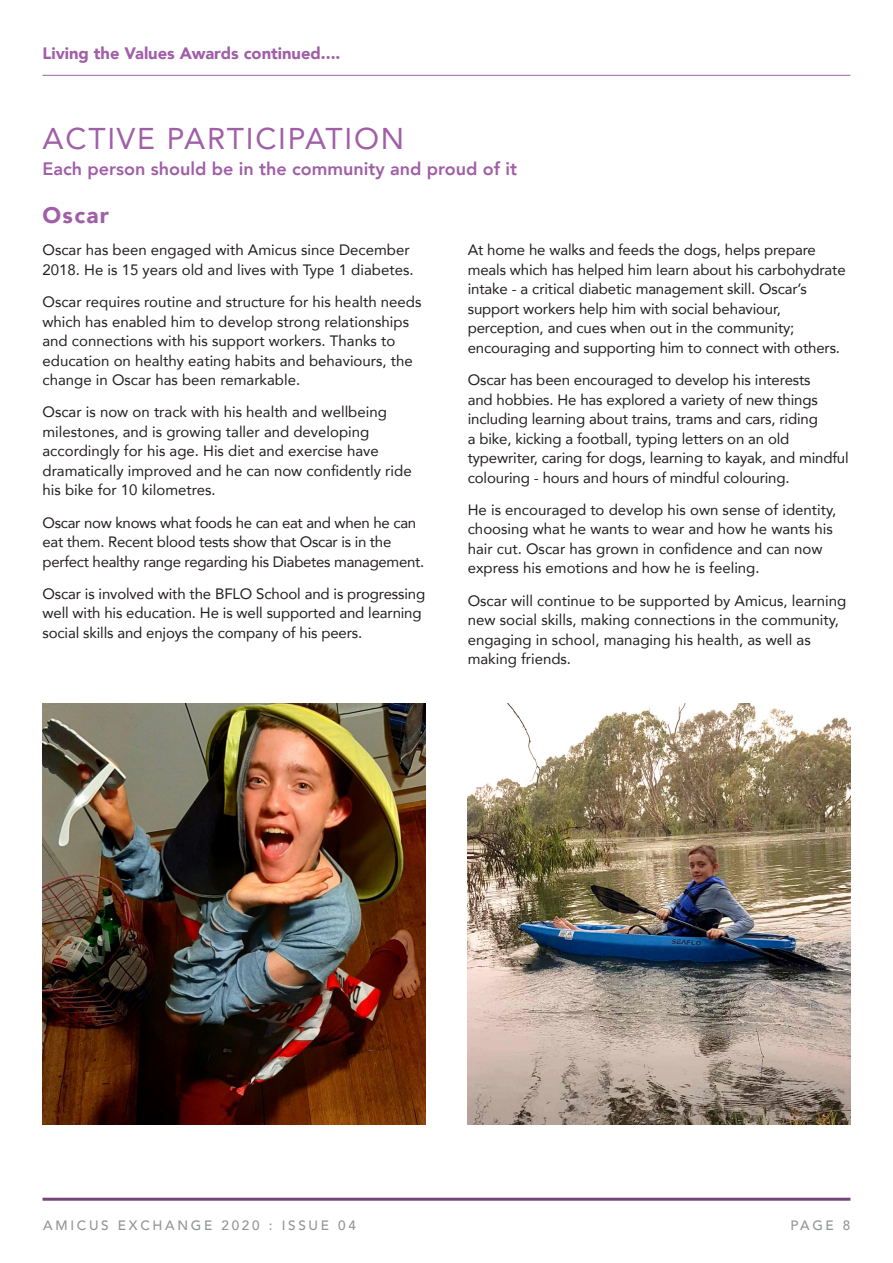
<style>
.page{position:relative;width:893px;height:1263px;background:#fff}
.page>*{position:absolute;margin:0;border:0;box-sizing:border-box;transform-origin:0 0}
.t1{font:30px "Avenir";letter-spacing:.06em;color:#a05fa7}
.t2{font:900 22.5px "Avenir";letter-spacing:.06em;color:#a05fa7}
.t3{font:800 18px "Avenir";color:#a05fa7}
.t4{font:900 16.5px "Avenir";color:#a05fa7}
.t5{font:15px/19.5px "Avenir";letter-spacing:-.01em;color:#231f20}
.t6{font:500 13.5px "Avenir";letter-spacing:.2em;color:#939598}
</style>
<div class="page">
<hr style="left:43px;top:1198px;width:807px;height:3px;background:#77437b">
<img style="left:468px;top:704px;width:382px;height:421px">
<img style="left:43px;top:704px;width:382px;height:421px">
<hr style="left:43px;top:75px;width:807px;height:1px;background:#a05fa7">
<p class="t4" style="left:43px;top:39px;width:299px">Living the Values Awards continued....</p>
<p class="t1" style="left:43px;top:114px;width:363px">ACTIVE PARTICIPATION</p>
<p class="t3" style="left:43px;top:154px;width:476px">Each person should be in the community and proud of it</p>
<p class="t2" style="left:43px;top:196px;width:68px">Oscar</p>
<p class="t5" style="left:43px;top:240px;width:373px">Oscar has been engaged with Amicus since December<br>2018. He is 15 years old and lives with Type 1 diabetes.</p>
<p class="t5" style="left:43px;top:292px;width:380px">Oscar requires routine and structure for his health needs which has enabled him to develop strong relationships and connections with his support workers. Thanks to education on healthy eating habits and behaviours, the change in Oscar has been remarkable.</p>
<p class="t5" style="left:43px;top:402px;width:371px">Oscar is now on track with his health and wellbeing milestones, and is growing taller and developing accordingly for his age. His diet and exercise have dramatically improved and he can now confidently ride his bike for 10 kilometres.</p>
<p class="t5" style="left:43px;top:512px;width:383px">Oscar now knows what foods he can eat and when he can eat them. Recent blood tests show that Oscar is in the perfect healthy range regarding his Diabetes management.</p>
<p class="t5" style="left:43px;top:583px;width:384px">Oscar is involved with the BFLO School and is progressing well with his education. He is well supported and learning social skills and enjoys the company of his peers.</p>
<p class="t5" style="left:468px;top:240px;width:379px">At home he walks and feeds the dogs, helps prepare meals which has helped him learn about his carbohydrate intake - a critical diabetic management skill. Oscar’s support workers help him with social behaviour, perception, and cues when out in the community; encouraging and supporting him to connect with others.</p>
<p class="t5" style="left:468px;top:370px;width:382px">Oscar has been encouraged to develop his interests<br>and hobbies. He has explored a variety of new things including learning about trains, trams and cars, riding<br>a bike, kicking a football, typing letters on an old typewriter, caring for dogs, learning to kayak, and mindful colouring - hours and hours of mindful colouring.</p>
<p class="t5" style="left:468px;top:499px;width:370px">He is encouraged to develop his own sense of identity, choosing what he wants to wear and how he wants his hair cut. Oscar has grown in confidence and can now express his emotions and how he is feeling.</p>
<p class="t5" style="left:468px;top:590px;width:380px">Oscar will continue to be supported by Amicus, learning new social skills, making connections in the community, engaging in school, managing his health, as well as making friends.</p>
<p class="t6" style="left:43px;top:1213px;width:314px">AMICUS EXCHANGE 2020 : ISSUE 04</p>
<p class="t6" style="left:790px;top:1213px;width:62px">PAGE 8</p>
</div>
